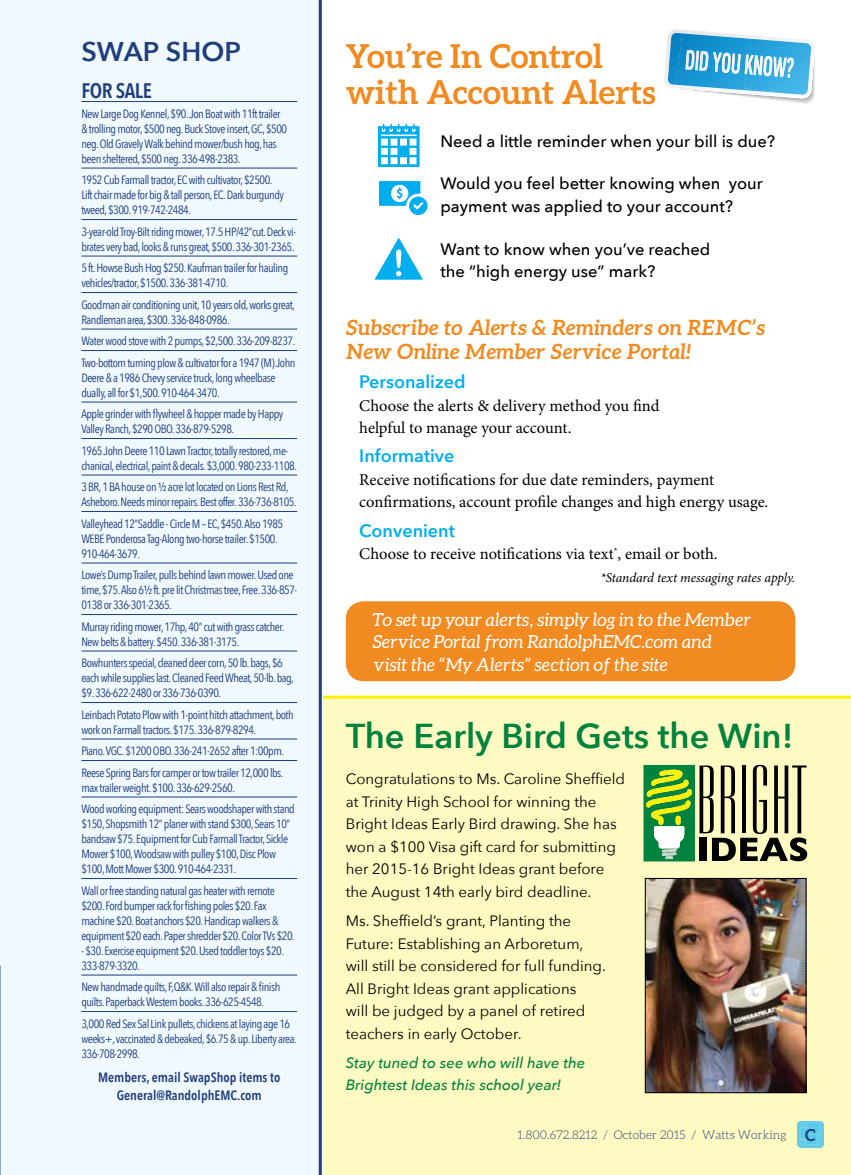
<style>
.page{position:relative;width:851px;height:1175px;background:#fff}
.page>*{position:absolute;margin:0;border:0;box-sizing:border-box;transform-origin:0 0}
.t1{font:600 34.5px "Avenir Next";color:#00833e}
.t2{font:700 33px/36px "Aleo";color:#f18b21}
.t3{font:600 27px "Avenir Next";color:#203d7c}
.t4{font:italic 700 21px/24px "Aleo";color:#f18b21}
.t5{font:600 21px "Avenir Next Condensed";letter-spacing:-.02em;color:#203d7c}
.t6{font:italic 18px/22.5px "Aleo";color:#fff}
.t7{font:600 18px "Avenir Next";color:#00aeef}
.t8{font:16.5px/22.5px "Minion Pro";color:#000}
.t9{font:500 16.5px/22.5px "Avenir Next";color:#000}
.t10{font:15px/22.5px "Avenir Next";color:#000}
.t11{font:italic 500 15px/22.5px "Avenir Next";color:#00833e}
.t12{font:600 13.5px/18px "Avenir Next Condensed";color:#203d7c;text-align:center}
.t13{font:italic 13.5px "Minion Pro";letter-spacing:-.01em;color:#000}
.t14{font:12px/15px "Avenir Next Condensed";letter-spacing:-.04em;color:#203d7c}
.t15{font:300 12px "Aleo";color:#203d7c}
.s1{font-weight:700;font-size:16.5px}
</style>
<div class="page">
<div style="left:322px;top:695px;width:528px;height:479px;background:#fffac2"></div>
<div style="left:0;top:0;width:322px;height:1174px;background:#eff9fe"></div>
<hr style="left:319px;top:0;width:3px;height:1174px;background:#203d7c">
<div style="left:346px;top:601px;width:449px;height:80px;background:#f18b21;border-radius:18px"></div>
<svg style="left:664px;top:29px;width:151px;height:75px"></svg>
<hr style="left:81px;top:101px;width:216px;height:1px;background:#203d7c">
<hr style="left:81px;top:168px;width:216px;height:1px;background:#203d7c">
<hr style="left:81px;top:219px;width:216px;height:1px;background:#203d7c">
<hr style="left:81px;top:256px;width:216px;height:1px;background:#203d7c">
<hr style="left:81px;top:292px;width:216px;height:1px;background:#203d7c">
<hr style="left:81px;top:329px;width:216px;height:1px;background:#203d7c">
<hr style="left:81px;top:350px;width:216px;height:1px;background:#203d7c">
<hr style="left:81px;top:402px;width:216px;height:1px;background:#203d7c">
<hr style="left:81px;top:438px;width:216px;height:1px;background:#203d7c">
<hr style="left:81px;top:475px;width:216px;height:1px;background:#203d7c">
<hr style="left:81px;top:511px;width:216px;height:1px;background:#203d7c">
<hr style="left:81px;top:563px;width:216px;height:1px;background:#203d7c">
<hr style="left:81px;top:614px;width:216px;height:1px;background:#203d7c">
<hr style="left:81px;top:650px;width:216px;height:1px;background:#203d7c">
<hr style="left:81px;top:702px;width:216px;height:1px;background:#203d7c">
<hr style="left:81px;top:738px;width:216px;height:1px;background:#203d7c">
<hr style="left:81px;top:760px;width:216px;height:1px;background:#203d7c">
<hr style="left:81px;top:796px;width:216px;height:1px;background:#203d7c">
<hr style="left:81px;top:878px;width:216px;height:1px;background:#203d7c">
<hr style="left:81px;top:974px;width:216px;height:1px;background:#203d7c">
<hr style="left:81px;top:1011px;width:216px;height:1px;background:#203d7c">
<img style="left:646px;top:880px;width:158px;height:211px">
<div style="left:644px;top:878px;width:162px;height:215px;border:1px solid #000"></div>
<svg style="left:643px;top:765px;width:164px;height:96px;background:#89a16b"></svg>
<svg style="left:378px;top:124px;width:41px;height:43px"></svg>
<div style="left:399px;top:147px;width:8px;height:9px;background:#00aeef"></div>
<svg style="left:379px;top:181px;width:48px;height:34px"></svg>
<svg style="left:374px;top:237px;width:49px;height:43px"></svg>
<svg style="left:796px;top:1121px;width:27px;height:26px"></svg>
<h3 class="t3" style="left:81px;top:28px;width:161px">SWAP SHOP</h3>
<h3 class="t5" style="left:81px;top:72px;width:72px">FOR SALE</h3>
<p class="t14" style="left:81px;top:106px;width:207px">New Large Dog Kennel, $90. Jon Boat with 11ft trailer &amp; trolling motor, $500 neg. Buck Stove insert, GC, $500 neg. Old Gravely Walk behind mower/bush hog, has been sheltered, $500 neg. 336-498-2383.</p>
<p class="t14" style="left:81px;top:172px;width:204px">1952 Cub Farmall tractor, EC with cultivator, $2500.<br>Lift chair made for big &amp; tall person, EC. Dark burgundy tweed, $300. 919-742-2484.</p>
<p class="t14" style="left:81px;top:224px;width:216px">3-year-old Troy-Bilt riding mower, 17.5 HP/42”cut. Deck vi&shy;brates very bad, looks &amp; runs great, $500. 336-301-2365.</p>
<p class="t14" style="left:81px;top:260px;width:208px">5 ft. Howse Bush Hog $250. Kaufman trailer for hauling vehicles/tractor, $1500. 336-381-4710.</p>
<p class="t14" style="left:81px;top:297px;width:215px">Goodman air conditioning unit, 10 years old, works great,<br>Randleman area, $300. 336-848-0986.</p>
<p class="t14" style="left:81px;top:330px;width:215px;line-height:21.5px">Water wood stove with 2 pumps, $2,500. 336-209-8237.<br>Two-bottom turning plow &amp; cultivator for a 1947 (M) John</p>
<p class="t14" style="left:81px;top:370px;width:195px">Deere &amp; a 1986 Chevy service truck, long wheelbase dually, all for $1,500. 910-464-3470.</p>
<p class="t14" style="left:81px;top:406px;width:203px">Apple grinder with flywheel &amp; hopper made by Happy<br>Valley Ranch, $290 OBO. 336-879-5298.</p>
<p class="t14" style="left:81px;top:442px;width:217px">1965 John Deere 110 Lawn Tractor, totally restored, me&shy;chanical, electrical, paint &amp; decals. $3,000. 980-233-1108.</p>
<p class="t14" style="left:81px;top:479px;width:217px">3 BR, 1 BA house on ½ acre lot located on Lions Rest Rd,<br>Asheboro. Needs minor repairs. Best offer. 336-736-8105.</p>
<p class="t14" style="left:81px;top:515px;width:203px">Valleyhead 12”Saddle - Circle M – EC, $450. Also 1985<br>WEBE Ponderosa Tag-Along two-horse trailer. $1500.<br>910-464-3679.</p>
<p class="t14" style="left:81px;top:567px;width:217px">Lowe’s Dump Trailer, pulls behind lawn mower. Used one time, $75. Also 6½ ft. pre lit Christmas tree, Free. 336-857-<br>0138 or 336-301-2365.</p>
<p class="t14" style="left:81px;top:618px;width:205px">Murray riding mower, 17hp, 40” cut with grass catcher.<br>New belts &amp; battery. $450. 336-381-3175.</p>
<p class="t14" style="left:81px;top:655px;width:214px">Bowhunters special, cleaned deer corn, 50 lb. bags, $6 each while supplies last. Cleaned Feed Wheat, 50-lb. bag, $9. 336-622-2480 or 336-736-0390.</p>
<p class="t14" style="left:81px;top:706px;width:214px">Leinbach Potato Plow with 1-point hitch attachment, both work on Farmall tractors. $175. 336-879-8294.</p>
<p class="t14" style="left:81px;top:740px;width:204px;line-height:21.5px">Piano. VGC. $1200 OBO. 336-241-2652 after 1:00pm.<br>Reese Spring Bars for camper or tow trailer 12,000 lbs.</p>
<p class="t14" style="left:81px;top:776px;width:215px;line-height:21.5px">max trailer weight. $100. 336-629-2560.<br>Wood working equipment: Sears woodshaper with stand</p>
<p class="t14" style="left:81px;top:816px;width:210px">$150, Shopsmith 12” planer with stand $300, Sears 10” bandsaw $75. Equipment for Cub Farmall Tractor, Sickle Mower $100, Woodsaw with pulley $100, Disc Plow $100, Mott Mower $300. 910-464-2331.</p>
<p class="t14" style="left:81px;top:882px;width:215px">Wall or free standing natural gas heater with remote $200. Ford bumper rack for fishing poles $20. Fax machine $20. Boat anchors $20. Handicap walkers &amp; equipment $20 each. Paper shredder $20. Color TVs $20.</p>
<p class="t14" style="left:81px;top:942px;width:204px">- $30. Exercise equipment $20. Used toddler toys $20.<br>333-879-3320.</p>
<p class="t14" style="left:81px;top:979px;width:200px">New handmade quilts, F,Q&amp;K. Will also repair &amp; finish quilts. Paperback Western books. 336-625-4548.</p>
<p class="t14" style="left:81px;top:1015px;width:217px">3,000 Red Sex Sal Link pullets, chickens at laying age 16 weeks+, vaccinated &amp; debeaked, $6.75 &amp; up. Liberty area.<br>336-708-2998.</p>
<p class="t12" style="left:98px;top:1068px;width:184px">Members, email SwapShop items to<br>General@RandolphEMC.com</p>
<h2 class="t2" style="left:346px;top:37px;width:311px">You’re In Control with Account Alerts</h2>
<h3 class="t9" style="left:440px;top:129px;width:336px">Need a little reminder when your bill is due?</h3>
<h3 class="t9" style="left:440px;top:172px;width:324px">Would you feel better knowing when your payment was applied to your account?</h3>
<h3 class="t9" style="left:440px;top:237px;width:271px">Want to know when you’ve reached the “high energy use” mark?</h3>
<h3 class="t4" style="left:346px;top:315px;width:421px">Subscribe to Alerts &amp; Reminders on REMC’s<br>New Online Member Service Portal!</h3>
<h3 class="t7" style="left:359px;top:366px;width:108px">Personalized</h3>
<h3 class="t8" style="left:359px;top:394px;width:302px">Choose the alerts &amp; delivery method you find helpful to manage your account.</h3>
<h3 class="t7" style="left:359px;top:440px;width:97px">Informative</h3>
<h3 class="t8" style="left:359px;top:468px;width:410px">Receive notifications for due date reminders, payment confirmations, account profile changes and high energy usage.</h3>
<h3 class="t7" style="left:359px;top:515px;width:97px">Convenient</h3>
<h3 class="t8" style="left:359px;top:542px;width:360px">Choose to receive notifications via text<sup>*</sup>, email or both.</h3>
<p class="t13" style="left:600px;top:568px;width:196px">*Standard text messaging rates apply.</p>
<h3 class="t6" style="left:373px;top:608px;width:379px">To set up your alerts, simply log in to the Member<br>Service Portal from RandolphEMC.com and<br>visit the “My Alerts” section of the site</h3>
<h1 class="t1" style="left:346px;top:706px;width:449px">The Early Bird Gets the Win!</h1>
<p class="t10" style="left:346px;top:767px;width:281px">Congratulations to Ms. Caroline Sheffield at Trinity High School for winning the Bright Ideas Early Bird drawing. She has won a $100 Visa gift card for submitting her 2015-16 Bright Ideas grant before the August 14th early bird deadline.</p>
<p class="t10" style="left:346px;top:908px;width:261px">Ms. Sheffield’s grant, Planting the Future: Establishing an Arboretum, will still be considered for full funding.<br>All Bright Ideas grant applications<br>will be judged by a panel of retired teachers in early October.</p>
<p class="t11" style="left:346px;top:1050px;width:241px">Stay tuned to see who will have the<br>Brightest Ideas this school year!</p>
<p class="t15" style="left:517px;top:1128px;width:300px">1.800.672.8212 / October 2015 / Watts Working <span class="s1">C</span></p>
</div>
